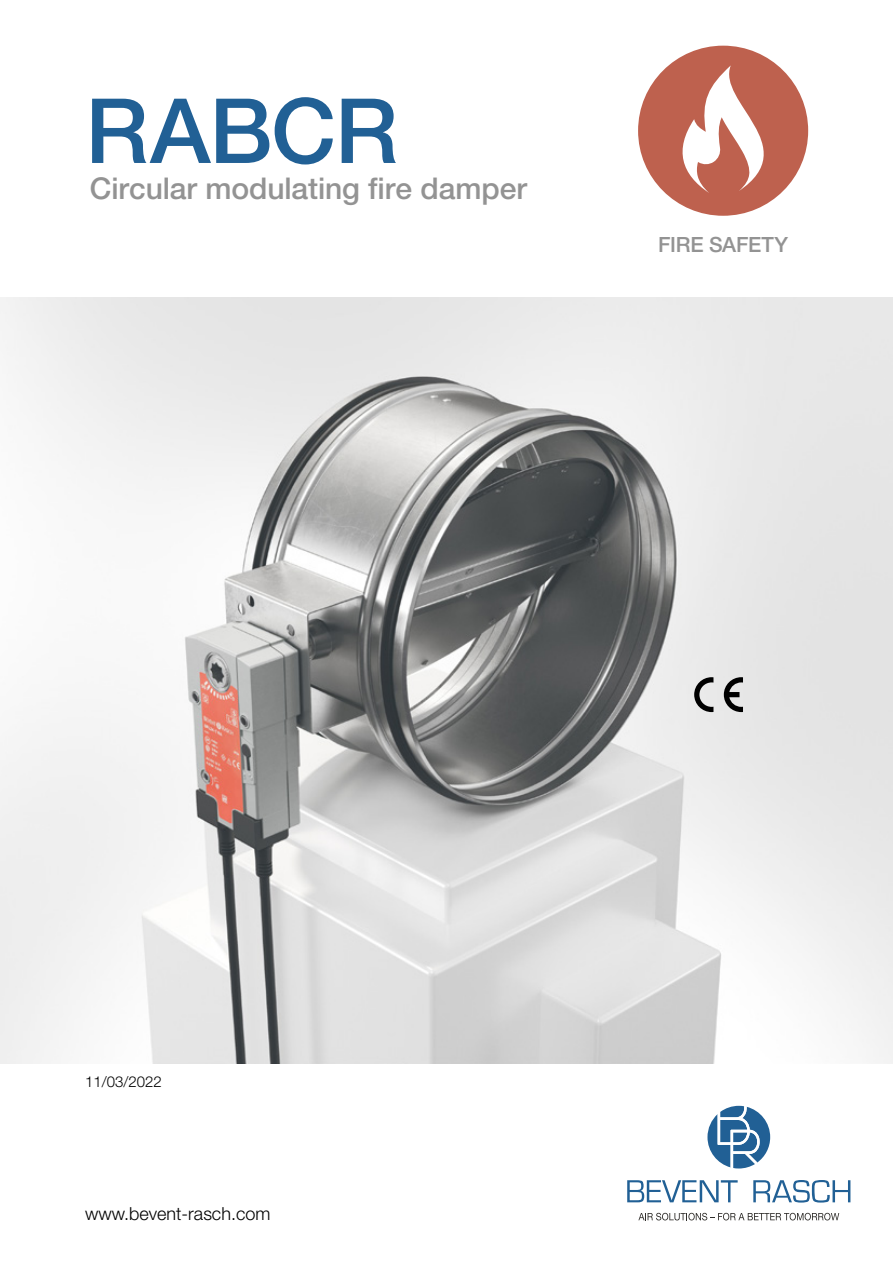
<style>
.page{position:relative;width:893px;height:1263px;background:#fff}
.page>*{position:absolute;margin:0;border:0;box-sizing:border-box;transform-origin:0 0}
.t1{font:500 90px "Helvetica Neue LT Std";letter-spacing:-.015em;color:#216095}
.t2{font:500 30px "Helvetica Neue LT Std";letter-spacing:-.005em;color:#939393}
.t3{font:500 21px "Helvetica Neue LT Std";letter-spacing:-.01em;color:#939393}
.t4{font:300 18px "Helvetica Neue LT Std";color:#000}
.t5{font:300 15px "Helvetica Neue LT Std";color:#000}
</style>
<div class="page">
<div style="left:638px;top:46px;width:170px;height:170px;background:#be614e;border-radius:50%"></div>
<svg style="left:682px;top:65px;width:123px;height:128px"></svg>
<svg style="left:707px;top:1106px;width:63px;height:62px"></svg>
<svg style="left:627px;top:1180px;width:111px;height:22px"></svg>
<svg style="left:753px;top:1180px;width:97px;height:22px"></svg>
<svg style="left:638px;top:1213px;width:201px;height:7px"></svg>
<img style="left:0;top:298px;width:893px;height:765px">
<svg style="left:724px;top:677px;width:19px;height:35px"></svg>
<svg style="left:694px;top:677px;width:19px;height:35px"></svg>
<h1 class="t1" style="left:85px;top:77px;width:314px">RABCR</h1>
<p class="t2" style="left:90px;top:170px;width:439px">Circular modulating fire damper</p>
<p class="t3" style="left:658px;top:232px;width:131px">FIRE SAFETY</p>
<p class="t5" style="left:85px;top:1072px;width:78px">11/03/2022</p>
<p class="t4" style="left:85px;top:1203px;width:187px">www.bevent-rasch.com</p>
</div>
